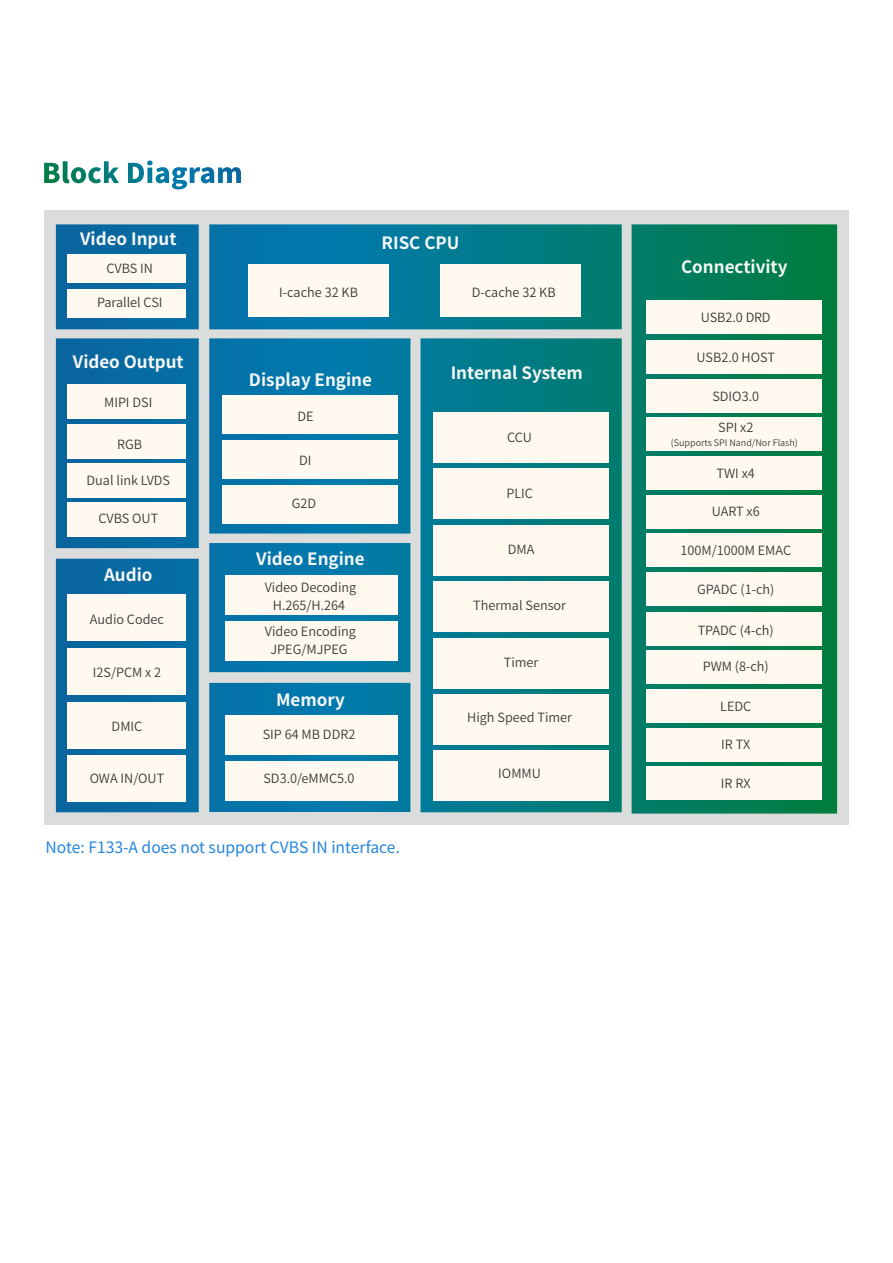
<style>
.page{position:relative;width:893px;height:1263px;background:#fff}
.page>*{position:absolute;margin:0;border:0;box-sizing:border-box;transform-origin:0 0}
.t1{font:700 16.95px "Source Han Sans CN";color:#f7f7f7}
.t2{font:15.75px "Source Han Sans CN";color:#2686dd}
.t3{font:12.75px/18px "Source Han Sans CN";color:#3e3a39;text-align:center}
.t4{font:9px "Source Han Sans CN";color:#3e3a39}
</style>
<div class="page">
<svg style="left:44px;top:160px;width:197px;height:29px"></svg>
<div style="left:44px;top:211px;width:805px;height:614px;background:#dbdcdc"></div>
<svg style="left:56px;top:224px;width:781px;height:589px;background:#238696"></svg>
<div style="left:68px;top:255px;width:118px;height:28px;background:#fff9ef"></div>
<div style="left:440px;top:264px;width:140px;height:53px;background:#fff9ef"></div>
<div style="left:249px;top:264px;width:140px;height:53px;background:#fff9ef"></div>
<div style="left:68px;top:384px;width:118px;height:35px;background:#fff9ef"></div>
<div style="left:68px;top:424px;width:118px;height:34px;background:#fff9ef"></div>
<div style="left:68px;top:463px;width:118px;height:35px;background:#fff9ef"></div>
<div style="left:68px;top:502px;width:118px;height:35px;background:#fff9ef"></div>
<div style="left:222px;top:396px;width:176px;height:38px;background:#fff9ef"></div>
<div style="left:222px;top:440px;width:176px;height:39px;background:#fff9ef"></div>
<div style="left:222px;top:485px;width:176px;height:38px;background:#fff9ef"></div>
<div style="left:433px;top:468px;width:176px;height:51px;background:#fff9ef"></div>
<div style="left:433px;top:412px;width:176px;height:50px;background:#fff9ef"></div>
<div style="left:433px;top:525px;width:176px;height:51px;background:#fff9ef"></div>
<div style="left:433px;top:581px;width:176px;height:51px;background:#fff9ef"></div>
<div style="left:433px;top:638px;width:176px;height:50px;background:#fff9ef"></div>
<div style="left:433px;top:694px;width:176px;height:51px;background:#fff9ef"></div>
<div style="left:433px;top:750px;width:176px;height:51px;background:#fff9ef"></div>
<div style="left:647px;top:340px;width:175px;height:33px;background:#fff9ef"></div>
<div style="left:647px;top:301px;width:175px;height:33px;background:#fff9ef"></div>
<div style="left:647px;top:379px;width:175px;height:33px;background:#fff9ef"></div>
<div style="left:647px;top:418px;width:175px;height:33px;background:#fff9ef"></div>
<div style="left:647px;top:456px;width:175px;height:33px;background:#fff9ef"></div>
<div style="left:647px;top:495px;width:175px;height:33px;background:#fff9ef"></div>
<div style="left:647px;top:534px;width:175px;height:33px;background:#fff9ef"></div>
<div style="left:647px;top:612px;width:175px;height:33px;background:#fff9ef"></div>
<div style="left:647px;top:573px;width:175px;height:33px;background:#fff9ef"></div>
<div style="left:647px;top:650px;width:175px;height:34px;background:#fff9ef"></div>
<div style="left:647px;top:689px;width:175px;height:33px;background:#fff9ef"></div>
<div style="left:647px;top:728px;width:175px;height:33px;background:#fff9ef"></div>
<div style="left:647px;top:767px;width:175px;height:33px;background:#fff9ef"></div>
<div style="left:68px;top:595px;width:118px;height:46px;background:#fff9ef"></div>
<div style="left:68px;top:649px;width:118px;height:46px;background:#fff9ef"></div>
<div style="left:225px;top:575px;width:173px;height:40px;background:#fff9ef"></div>
<div style="left:225px;top:621px;width:173px;height:40px;background:#fff9ef"></div>
<div style="left:225px;top:715px;width:173px;height:39px;background:#fff9ef"></div>
<div style="left:225px;top:761px;width:173px;height:40px;background:#fff9ef"></div>
<div style="left:68px;top:702px;width:118px;height:46px;background:#fff9ef"></div>
<div style="left:68px;top:755px;width:118px;height:46px;background:#fff9ef"></div>
<div style="left:68px;top:289px;width:118px;height:29px;background:#fff9ef"></div>
<h1 class="t1" style="left:80px;top:229px;width:98px">Video Input</h1>
<p class="t3" style="left:107px;top:259px;width:48px">CVBS IN</p>
<p class="t3" style="left:97px;top:294px;width:67px">Parallel CSI</p>
<h1 class="t1" style="left:73px;top:353px;width:112px">Video Output</h1>
<p class="t3" style="left:104px;top:394px;width:50px">MIPI DSI</p>
<p class="t3" style="left:117px;top:435px;width:27px">RGB</p>
<p class="t3" style="left:87px;top:472px;width:85px">Dual link LVDS</p>
<p class="t3" style="left:98px;top:510px;width:61px">CVBS OUT</p>
<h1 class="t1" style="left:104px;top:566px;width:50px">Audio</h1>
<p class="t3" style="left:90px;top:610px;width:76px">Audio Codec</p>
<p class="t3" style="left:93px;top:664px;width:70px">I2S/PCM x 2</p>
<p class="t3" style="left:112px;top:717px;width:32px">DMIC</p>
<p class="t3" style="left:90px;top:770px;width:76px">OWA IN/OUT</p>
<h1 class="t1" style="left:381px;top:234px;width:80px">RISC CPU</h1>
<p class="t3" style="left:279px;top:283px;width:80px">I-cache 32 KB</p>
<p class="t3" style="left:472px;top:283px;width:85px">D-cache 32 KB</p>
<h1 class="t1" style="left:249px;top:370px;width:125px">Display Engine</h1>
<p class="t3" style="left:297px;top:407px;width:18px">DE</p>
<p class="t3" style="left:299px;top:451px;width:14px">DI</p>
<p class="t3" style="left:292px;top:495px;width:26px">G2D</p>
<h1 class="t1" style="left:256px;top:550px;width:110px">Video Engine</h1>
<p class="t3" style="left:265px;top:579px;width:93px">Video Decoding<br>H.265/H.264</p>
<p class="t3" style="left:265px;top:622px;width:93px">Video Encoding<br>JPEG/MJPEG</p>
<h1 class="t1" style="left:276px;top:690px;width:70px">Memory</h1>
<p class="t3" style="left:263px;top:725px;width:94px">SIP 64 MB DDR2</p>
<p class="t3" style="left:263px;top:770px;width:93px">SD3.0/eMMC5.0</p>
<h1 class="t1" style="left:451px;top:363px;width:134px">Internal System</h1>
<p class="t3" style="left:507px;top:429px;width:26px">CCU</p>
<p class="t3" style="left:506px;top:485px;width:28px">PLIC</p>
<p class="t3" style="left:508px;top:541px;width:28px">DMA</p>
<p class="t3" style="left:473px;top:596px;width:94px">Thermal Sensor</p>
<p class="t3" style="left:504px;top:654px;width:36px">Timer</p>
<p class="t3" style="left:467px;top:709px;width:106px">High Speed Timer</p>
<p class="t3" style="left:498px;top:765px;width:44px">IOMMU</p>
<p class="t2" style="left:46px;top:838px;width:356px">Note: F133-A does not support CVBS IN interface.</p>
<h1 class="t1" style="left:681px;top:257px;width:108px">Connectivity</h1>
<p class="t3" style="left:701px;top:309px;width:71px">USB2.0 DRD</p>
<p class="t3" style="left:696px;top:349px;width:80px">USB2.0 HOST</p>
<p class="t3" style="left:712px;top:387px;width:48px">SDIO3.0</p>
<p class="t3" style="left:718px;top:418px;width:37px">SPI x2</p>
<p class="t4" style="left:671px;top:438px;width:128px">(Supports SPI Nand/Nor Flash)</p>
<p class="t3" style="left:717px;top:464px;width:40px">TWI x4</p>
<p class="t3" style="left:712px;top:502px;width:49px">UART x6</p>
<p class="t3" style="left:680px;top:541px;width:112px">100M/1000M EMAC</p>
<p class="t3" style="left:697px;top:581px;width:79px">GPADC (1-ch)</p>
<p class="t3" style="left:698px;top:621px;width:78px">TPADC (4-ch)</p>
<p class="t3" style="left:703px;top:658px;width:68px">PWM (8-ch)</p>
<p class="t3" style="left:720px;top:697px;width:33px">LEDC</p>
<p class="t3" style="left:721px;top:736px;width:30px">IR TX</p>
<p class="t3" style="left:721px;top:774px;width:31px">IR RX</p>
</div>
